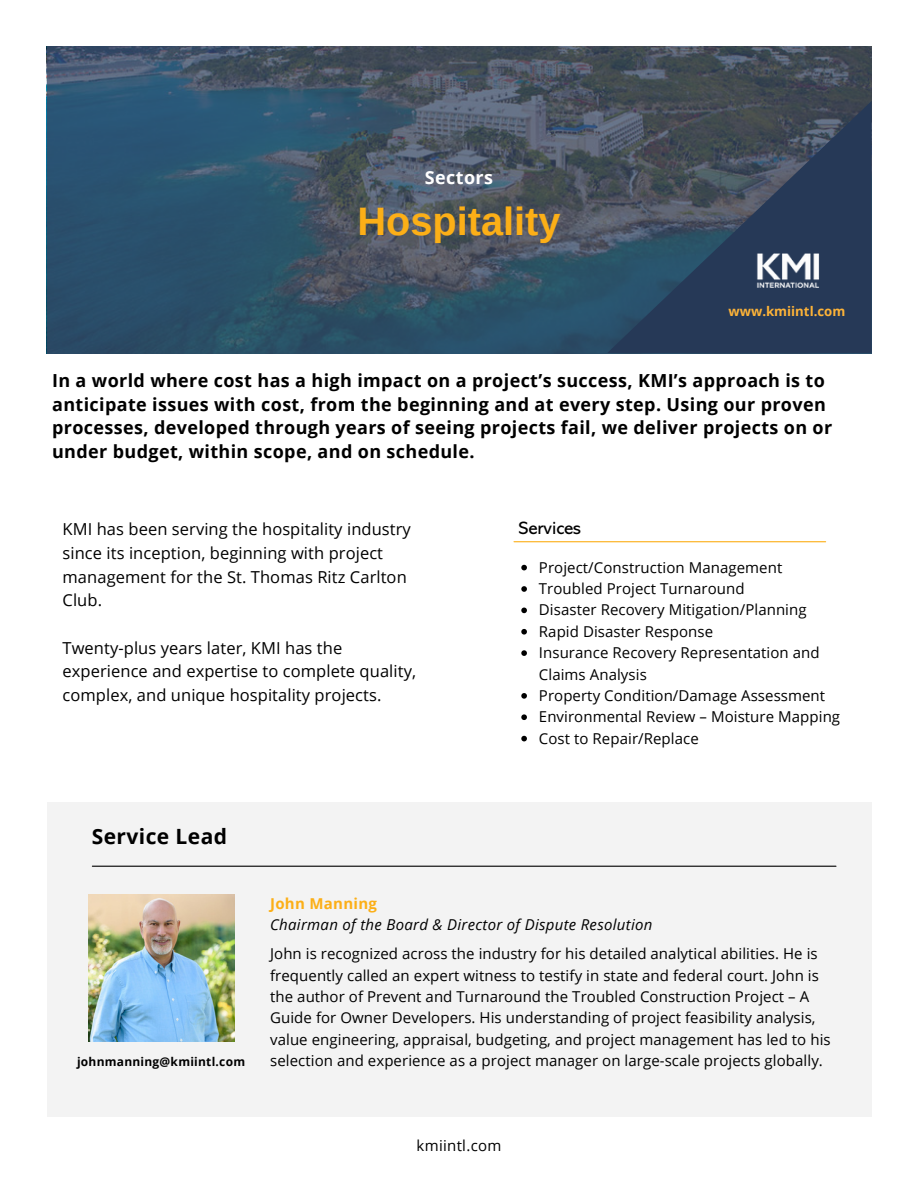
<style>
.page{position:relative;width:918px;height:1188px;background:#fff}
.page>*{position:absolute;margin:0;border:0;box-sizing:border-box;transform-origin:0 0}
.t1{font:700 39.75px "Arimo";color:#fcaf17}
.t2{font:700 21px "Open Sans";letter-spacing:.02em;color:#000}
.t3{font:700 18px/23.7px "Open Sans";letter-spacing:.02em;color:#000}
.t4{font:18px "Abadi MT Std";color:#000}
.t5{font:700 18px "Open Sans";letter-spacing:.02em;color:#fff}
.t6{font:16.5px/23.7px "Open Sans";letter-spacing:.005em;color:#000}
.t7{font:15px/21.3px "Open Sans";letter-spacing:.005em;color:#000}
.t8{font:italic 15px "Open Sans";letter-spacing:.02em;color:#000}
.t9{font:700 15px "Open Sans";letter-spacing:.02em;color:#fcaf17}
.t10{font:700 13.2px "Open Sans";color:#fdb338}
.t11{font:700 12px "Open Sans";letter-spacing:.02em;color:#000}
</style>
<div class="page">
<svg style="left:47px;top:46px;width:824px;height:307px"></svg>
<svg style="left:607px;top:101px;width:265px;height:252px"></svg>
<img style="left:747px;top:246px;width:80px;height:49px">
<hr style="left:514px;top:541px;width:312px;height:1px;background:#fcaf17">
<svg style="left:521px;top:565px;width:6px;height:5px"></svg>
<svg style="left:521px;top:586px;width:6px;height:6px"></svg>
<svg style="left:521px;top:608px;width:6px;height:5px"></svg>
<svg style="left:521px;top:629px;width:6px;height:6px"></svg>
<svg style="left:521px;top:650px;width:6px;height:6px"></svg>
<svg style="left:521px;top:693px;width:6px;height:6px"></svg>
<svg style="left:521px;top:714px;width:6px;height:6px"></svg>
<svg style="left:521px;top:736px;width:6px;height:5px"></svg>
<div style="left:47px;top:802px;width:824px;height:315px;background:#f2f2f2"></div>
<hr style="left:92px;top:866px;width:744px;height:1px;background:#000">
<img style="left:88px;top:895px;width:146px;height:146px">
<p class="t5" style="left:425px;top:164px;width:70px">Sectors</p>
<h1 class="t1" style="left:357px;top:199px;width:205px">Hospitality</h1>
<p class="t10" style="left:728px;top:301px;width:118px">www.kmiintl.com</p>
<p class="t3" style="left:52px;top:368px;width:782px">In a world where cost has a high impact on a project’s success, KMI’s approach is to anticipate issues with cost, from the beginning and at every step. Using our proven processes, developed through years of seeing projects fail, we deliver projects on or under budget, within scope, and on schedule.</p>
<p class="t6" style="left:63px;top:517px;width:350px">KMI has been serving the hospitality industry since its inception, beginning with project management for the St. Thomas Ritz Carlton Club.</p>
<p class="t6" style="left:63px;top:635px;width:355px">Twenty-plus years later, KMI has the experience and expertise to complete quality, complex, and unique hospitality projects.</p>
<h2 class="t2" style="left:92px;top:821px;width:137px">Service Lead</h2>
<p class="t4" style="left:519px;top:522px;width:64px">Services</p>
<p class="t7" style="left:539px;top:556px;width:303px">Project/Construction Management<br>Troubled Project Turnaround<br>Disaster Recovery Mitigation/Planning<br>Rapid Disaster Response<br>Insurance Recovery Representation and<br>Claims Analysis<br>Property Condition/Damage Assessment<br>Environmental Review – Moisture Mapping<br>Cost to Repair/Replace</p>
<p class="t11" style="left:77px;top:1053px;width:170px">johnmanning@kmiintl.com</p>
<p class="t9" style="left:270px;top:893px;width:108px">John Manning</p>
<p class="t8" style="left:270px;top:914px;width:384px">Chairman of the Board &amp; Director of Dispute Resolution</p>
<p class="t7" style="left:270px;top:943px;width:562px">John is recognized across the industry for his detailed analytical abilities. He is frequently called an expert witness to testify in state and federal court. John is the author of Prevent and Turnaround the Troubled Construction Project – A Guide for Owner Developers. His understanding of project feasibility analysis, value engineering, appraisal, budgeting, and project management has led to his selection and experience as a project manager on large-scale projects globally.</p>
<p class="t7" style="left:417px;top:1135px;width:86px">kmiintl.com</p>
</div>
